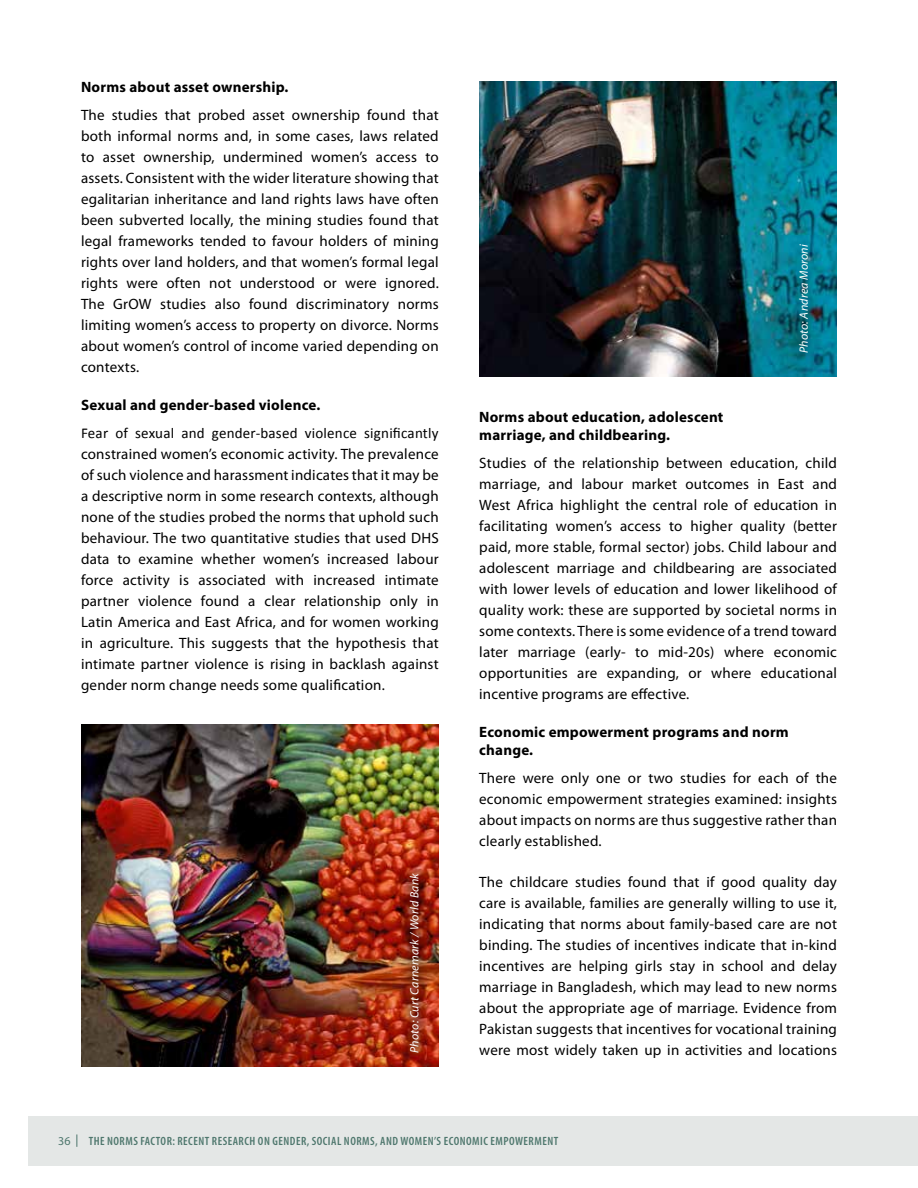
<style>
.page{position:relative;width:918px;height:1188px;background:#fff}
.page>*{position:absolute;margin:0;border:0;box-sizing:border-box;transform-origin:0 0}
.t1{font:15px/21px "Myriad Pro";letter-spacing:.015em;color:#000;text-align:justify}
.t2{font:700 15px/18px "Myriad Pro";letter-spacing:.015em;color:#000}
.t3{font:15px "Calibri";letter-spacing:.015em;color:#000}
.t4{font:600 condensed 12px "Myriad Pro";letter-spacing:.04em;color:#4e776d}
.t5{font:italic 12px "Myriad Pro";letter-spacing:.015em;color:#fff}
.t6{font:12px "Myriad Pro";color:#4e776d}
</style>
<div class="page">
<div style="left:28px;top:1116px;width:890px;height:49px;background:#e4e7e6"></div>
<svg style="left:77px;top:1134px;width:1px;height:13px"></svg>
<img style="left:81px;top:725px;width:358px;height:341px">
<div style="left:395px;top:859px;width:38px;height:207px;background:#000;opacity:.68"></div>
<img style="left:479px;top:81px;width:358px;height:296px">
<div style="left:786px;top:230px;width:36px;height:137px;background:#000;opacity:.8"></div>
<p class="t2" style="left:81px;top:78px;width:209px">Norms about asset ownership.</p>
<p class="t1" style="left:81px;top:104px;width:359px">The studies that probed asset ownership found that both informal norms and, in some cases, laws related to asset ownership, undermined women’s access to assets. Consistent with the wider literature showing that egalitarian inheritance and land rights laws have often been subverted locally, the mining studies found that legal frameworks tended to favour holders of mining rights over land holders, and that women’s formal legal rights were often not understood or were ignored.<br>The GrOW studies also found discriminatory norms limiting women’s access to property on divorce. Norms about women’s control of income varied depending on contexts.</p>
<p class="t2" style="left:81px;top:396px;width:241px">Sexual and gender-based violence.</p>
<p class="t3" style="left:81px;top:424px;width:359px">Fear of sexual and gender-based violence significantly</p>
<p class="t1" style="left:81px;top:443px;width:359px">constrained women’s economic activity. The prevalence of such violence and harassment indicates that it may be a descriptive norm in some research contexts, although none of the studies probed the norms that uphold such behaviour. The two quantitative studies that used DHS data to examine whether women’s increased labour force activity is associated with increased intimate partner violence found a clear relationship only in Latin America and East Africa, and for women working in agriculture. This suggests that the hypothesis that intimate partner violence is rising in backlash against gender norm change needs some qualification.</p>
<p class="t5" style="left:407px;top:1053px;width:181px;rotate:-90deg">Photo: Curt Carnemark / World Bank</p>
<p class="t5" style="left:796px;top:353px;width:110px;rotate:-90deg">Photo: Andrea Moroni</p>
<p class="t2" style="left:479px;top:407px;width:246px">Norms about education, adolescent marriage, and childbearing.</p>
<p class="t1" style="left:479px;top:452px;width:359px">Studies of the relationship between education, child marriage, and labour market outcomes in East and West Africa highlight the central role of education in facilitating women’s access to higher quality (better paid, more stable, formal sector) jobs. Child labour and adolescent marriage and childbearing are associated with lower levels of education and lower likelihood of quality work: these are supported by societal norms in some contexts. There is some evidence of a trend toward later marriage (early- to mid-20s) where economic opportunities are expanding, or where educational incentive programs are effective.</p>
<p class="t2" style="left:479px;top:722px;width:311px">Economic empowerment programs and norm change.</p>
<p class="t1" style="left:479px;top:767px;width:359px">There were only one or two studies for each of the economic empowerment strategies examined: insights about impacts on norms are thus suggestive rather than clearly established.</p>
<p class="t1" style="left:479px;top:871px;width:359px">The childcare studies found that if good quality day care is available, families are generally willing to use it, indicating that norms about family-based care are not binding. The studies of incentives indicate that in-kind incentives are helping girls stay in school and delay marriage in Bangladesh, which may lead to new norms about the appropriate age of marriage. Evidence from Pakistan suggests that incentives for vocational training</p>
<p class="t1" style="left:479px;top:1039px;width:359px">were most widely taken up in activities and locations</p>
<p class="t6" style="left:58px;top:1134px;width:14px">36</p>
<p class="t4" style="left:89px;top:1134px;width:471px">THE NORMS FACTOR: RECENT RESEARCH ON GENDER, SOCIAL NORMS, AND WOMEN’S ECONOMIC EMPOWERMENT</p>
</div>
